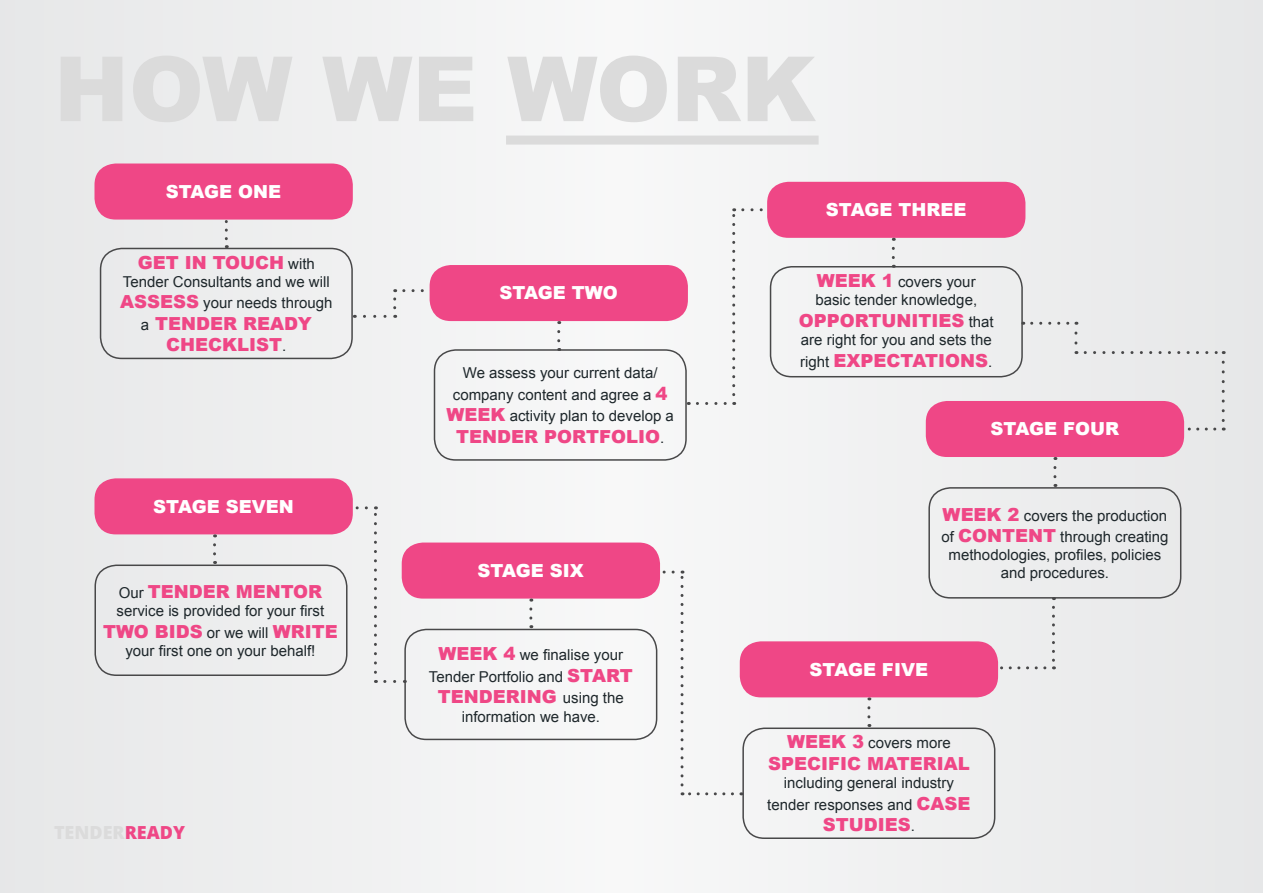
<style>
.page{position:relative;width:1263px;height:893px;background:#efeff0}
.page>*{position:absolute;margin:0;border:0;box-sizing:border-box;transform-origin:0 0}
.t1{font:900 90px "Arial";color:#dbdbdb}
.t2{font:900 18px/21.6px "Arial";color:#ef4786;text-align:center}
.t3{font:900 18px "Arial";color:#fff}
.t4{font:800 18px "Open Sans";color:#dbdbdb}
.t5{font:15px/21.6px "Arial";color:#1e272b;text-align:center}
.s1{font-weight:400;font-size:15px;color:#1e272b}
.s2{font-weight:900;font-size:18px;color:#ef4786}
.s3{color:#ef4786}
</style>
<div class="page">
<svg style="left:375px;top:680px;width:20px;height:3px"></svg>
<svg style="left:374px;top:506px;width:3px;height:166px"></svg>
<svg style="left:355px;top:506px;width:11px;height:3px"></svg>
<svg style="left:1052px;top:607px;width:3px;height:62px"></svg>
<svg style="left:998px;top:666px;width:47px;height:3px"></svg>
<svg style="left:1032px;top:322px;width:45px;height:3px"></svg>
<svg style="left:1074px;top:333px;width:3px;height:21px"></svg>
<svg style="left:1085px;top:351px;width:139px;height:3px"></svg>
<svg style="left:1222px;top:362px;width:3px;height:69px"></svg>
<svg style="left:1184px;top:428px;width:31px;height:3px"></svg>
<svg style="left:225px;top:221px;width:3px;height:27px"></svg>
<svg style="left:364px;top:315px;width:32px;height:3px"></svg>
<svg style="left:393px;top:289px;width:3px;height:19px"></svg>
<svg style="left:404px;top:289px;width:26px;height:3px"></svg>
<svg style="left:557px;top:332px;width:3px;height:17px"></svg>
<svg style="left:697px;top:402px;width:38px;height:3px"></svg>
<svg style="left:732px;top:208px;width:3px;height:187px"></svg>
<svg style="left:743px;top:208px;width:20px;height:3px"></svg>
<svg style="left:867px;top:708px;width:3px;height:19px"></svg>
<svg style="left:682px;top:792px;width:50px;height:3px"></svg>
<svg style="left:680px;top:571px;width:3px;height:214px"></svg>
<svg style="left:662px;top:571px;width:11px;height:3px"></svg>
<div style="left:94px;top:164px;width:259px;height:56px;background:#ef4786;border-radius:21px"></div>
<div style="left:100px;top:248px;width:253px;height:111px;border:2px solid #484849;border-radius:21px"></div>
<div style="left:434px;top:349px;width:253px;height:112px;border:2px solid #484849;border-radius:21px"></div>
<div style="left:770px;top:266px;width:253px;height:111px;border:2px solid #484849;border-radius:21px"></div>
<div style="left:928px;top:487px;width:253px;height:112px;border:2px solid #484849;border-radius:21px"></div>
<div style="left:742px;top:727px;width:253px;height:112px;border:2px solid #484849;border-radius:21px"></div>
<div style="left:404px;top:629px;width:253px;height:111px;border:2px solid #484849;border-radius:21px"></div>
<div style="left:430px;top:265px;width:258px;height:56px;background:#ef4786;border-radius:21px"></div>
<div style="left:767px;top:182px;width:258px;height:56px;background:#ef4786;border-radius:21px"></div>
<div style="left:926px;top:401px;width:258px;height:56px;background:#ef4786;border-radius:21px"></div>
<div style="left:740px;top:641px;width:258px;height:56px;background:#ef4786;border-radius:21px"></div>
<div style="left:402px;top:543px;width:258px;height:56px;background:#ef4786;border-radius:21px"></div>
<svg style="left:892px;top:248px;width:3px;height:20px"></svg>
<svg style="left:1053px;top:467px;width:3px;height:20px"></svg>
<svg style="left:529px;top:609px;width:3px;height:19px"></svg>
<div style="left:94px;top:564px;width:253px;height:112px;border:2px solid #484849;border-radius:21px"></div>
<div style="left:94px;top:478px;width:259px;height:56px;background:#ef4786;border-radius:21px"></div>
<svg style="left:213px;top:545px;width:3px;height:19px"></svg>
<div style="left:506px;top:136px;width:313px;height:9px;background:#dbdbdb"></div>
<h1 class="t1" style="left:54px;top:24px;width:763px">HOW WE WORK</h1>
<p class="t3" style="left:166px;top:178px;width:117px">STAGE ONE</p>
<p class="t2" style="left:138px;top:251px;width:179px">GET IN TOUCH <span class="s1">with</span></p>
<p class="t5" style="left:120px;top:271px;width:214px;text-align:left">Tender Consultants and we will<br><span class="s2">ASSESS</span> your needs through</p>
<p class="t2" style="left:141px;top:312px;width:172px"><span class="s1">a</span> TENDER READY<br>CHECKLIST<span class="s1">.</span></p>
<p class="t3" style="left:153px;top:493px;width:142px">STAGE SEVEN</p>
<p class="t2" style="left:119px;top:580px;width:205px"><span class="s1">Our</span> TENDER MENTOR</p>
<p class="t5" style="left:117px;top:600px;width:209px">service is provided for your first</p>
<p class="t2" style="left:103px;top:620px;width:236px">TWO BIDS <span class="s1">or we will</span> WRITE</p>
<p class="t5" style="left:125px;top:640px;width:192px">your first one on your behalf!</p>
<p class="t4" style="left:54px;top:819px;width:133px">TENDER<span class="s3">READY</span></p>
<p class="t3" style="left:499px;top:280px;width:120px">STAGE TWO</p>
<p class="t5" style="left:446px;top:362px;width:229px">We assess your current data/ company content and agree a <span class="s2">4<br>WEEK</span> activity plan to develop a</p>
<p class="t2" style="left:456px;top:425px;width:210px">TENDER PORTFOLIO<span class="s1">.</span></p>
<p class="t3" style="left:477px;top:557px;width:108px">STAGE SIX</p>
<p class="t5" style="left:429px;top:644px;width:206px"><span class="s2">WEEK 4</span> we finalise your<br>Tender Portfolio and <span class="s2">START</span></p>
<p class="t2" style="left:438px;top:686px;width:187px">TENDERING <span class="s1">using the</span></p>
<p class="t5" style="left:462px;top:706px;width:140px">information we have.</p>
<p class="t3" style="left:826px;top:197px;width:142px">STAGE THREE</p>
<p class="t5" style="left:815px;top:273px;width:163px;line-height:18px;text-align:left"><span class="s2">WEEK 1</span> covers your basic tender knowledge,</p>
<p class="t2" style="left:799px;top:309px;width:197px">OPPORTUNITIES <span class="s1">that</span></p>
<p class="t5" style="left:801px;top:329px;width:192px">are right for you and sets the</p>
<p class="t2" style="left:800px;top:349px;width:194px"><span class="s1">right</span> EXPECTATIONS<span class="s1">.</span></p>
<p class="t3" style="left:990px;top:416px;width:130px">STAGE FOUR</p>
<p class="t5" style="left:941px;top:505px;width:229px;text-align:left"><span class="s2">WEEK 2</span> covers the production of <span class="s2">CONTENT</span> through creating</p>
<p class="t5" style="left:949px;top:546px;width:214px;line-height:18px">methodologies, profiles, policies and procedures.</p>
<p class="t3" style="left:809px;top:656px;width:120px">STAGE FIVE</p>
<p class="t5" style="left:787px;top:732px;width:165px"><span class="s2">WEEK 3</span> covers more</p>
<p class="t2" style="left:768px;top:752px;width:203px">SPECIFIC MATERIAL</p>
<p class="t5" style="left:767px;top:772px;width:205px">including general industry tender responses and <span class="s2">CASE</span></p>
<p class="t2" style="left:823px;top:813px;width:94px">STUDIES<span class="s1">.</span></p>
</div>
